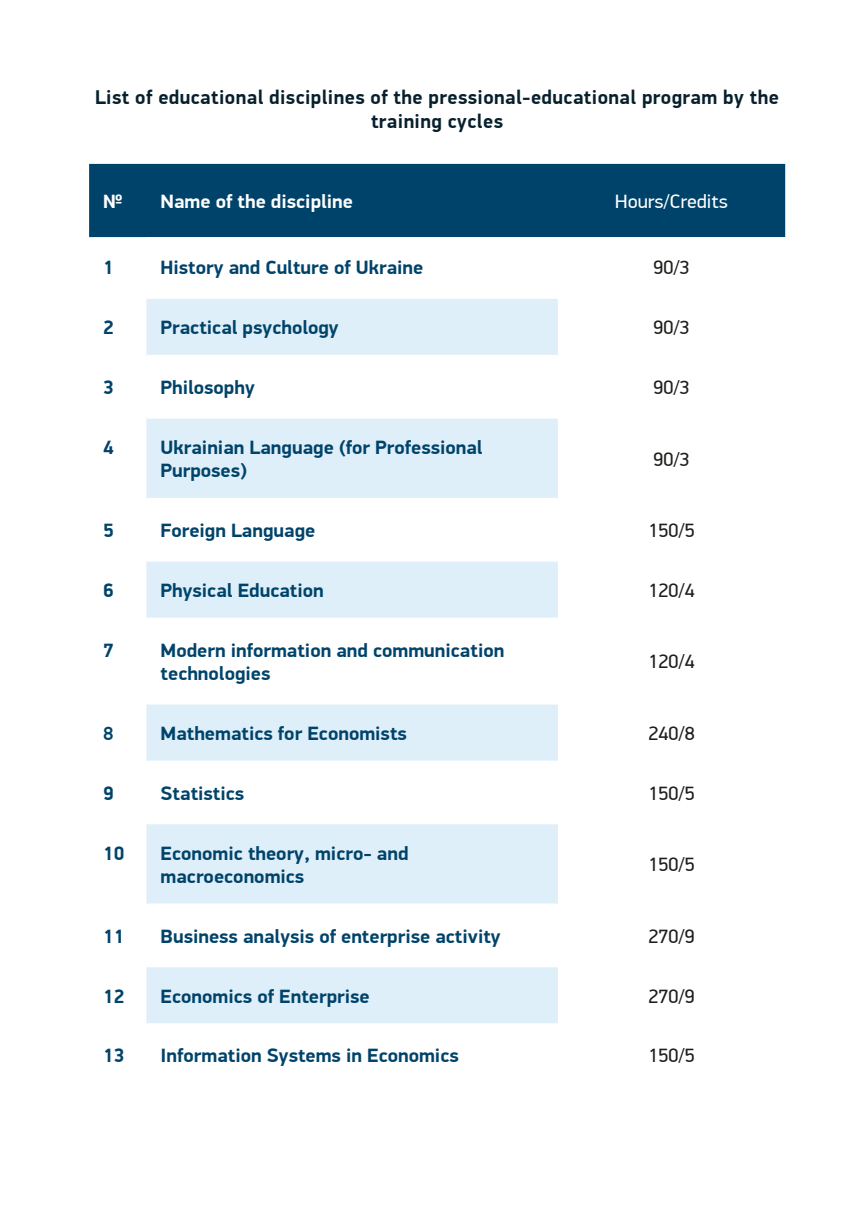
<style>
.page{position:relative;width:857px;height:1225px;background:#fff}
.page>*{position:absolute;margin:0;border:0;box-sizing:border-box;transform-origin:0 0}
.t1{font:700 20px/24px "PF Din Display Pro";letter-spacing:.02em;color:#07202d;text-align:center}
.t2{font:700 19.4px/23.2px "PF Din Display Pro";color:#00436a}
.t3{font:19.4px "PF Din Display Pro";color:#1d1d1b}
.t4{font:700 19.4px "PF Din Display Pro";color:#fff}
.t5{font:19.4px "PF Din Display Pro";color:#fff}
</style>
<div class="page">
<div style="left:89px;top:164px;width:695px;height:73px;background:#00436a"></div>
<svg style="left:146px;top:299px;width:412px;height:725px;fill:#deeff9"></svg>
<svg style="left:146px;top:561px;width:411px;height:462px;fill:#deeff9"></svg>
<hr style="left:146px;top:355px;width:411px;height:4px;background:#fff">
<hr style="left:146px;top:415px;width:411px;height:3px;background:#fff">
<hr style="left:146px;top:498px;width:411px;height:4px;background:#fff">
<hr style="left:146px;top:558px;width:411px;height:3px;background:#fff">
<svg style="left:146px;top:617px;width:411px;height:4px"></svg>
<hr style="left:146px;top:963px;width:411px;height:4px;background:#fff">
<hr style="left:146px;top:1023px;width:411px;height:4px;background:#fff">
<hr style="left:146px;top:700px;width:411px;height:4px;background:#fff">
<svg style="left:146px;top:760px;width:411px;height:4px"></svg>
<hr style="left:146px;top:820px;width:411px;height:4px;background:#fff">
<svg style="left:146px;top:903px;width:411px;height:4px"></svg>
<p class="t1" style="left:95px;top:86px;width:685px">List of educational disciplines of the pressional-educational program by the training cycles</p>
<p class="t4" style="left:103px;top:189px;width:21px">№</p>
<p class="t4" style="left:160px;top:189px;width:194px">Name of the discipline</p>
<p class="t5" style="left:615px;top:190px;width:114px">Hours/Credits</p>
<p class="t2" style="left:103px;top:256px;width:12px">1</p>
<p class="t2" style="left:160px;top:256px;width:264px">History and Culture of Ukraine</p>
<p class="t3" style="left:653px;top:256px;width:38px">90/3</p>
<p class="t2" style="left:103px;top:316px;width:12px">2</p>
<p class="t2" style="left:160px;top:316px;width:180px">Practical psychology</p>
<p class="t3" style="left:653px;top:316px;width:38px">90/3</p>
<p class="t2" style="left:103px;top:376px;width:12px">3</p>
<p class="t2" style="left:160px;top:376px;width:96px">Philosophy</p>
<p class="t3" style="left:653px;top:376px;width:38px">90/3</p>
<p class="t2" style="left:103px;top:436px;width:12px">4</p>
<p class="t2" style="left:160px;top:436px;width:323px">Ukrainian Language (for Professional<br>Purposes)</p>
<p class="t3" style="left:653px;top:447px;width:38px">90/3</p>
<p class="t2" style="left:103px;top:519px;width:12px">5</p>
<p class="t2" style="left:160px;top:519px;width:156px">Foreign Language</p>
<p class="t3" style="left:648px;top:519px;width:48px">150/5</p>
<p class="t2" style="left:103px;top:579px;width:12px">6</p>
<p class="t2" style="left:160px;top:579px;width:165px">Physical Education</p>
<p class="t3" style="left:648px;top:579px;width:48px">120/4</p>
<p class="t2" style="left:103px;top:639px;width:12px">7</p>
<p class="t2" style="left:160px;top:639px;width:345px">Modern information and communication technologies</p>
<p class="t3" style="left:648px;top:650px;width:48px">120/4</p>
<p class="t2" style="left:103px;top:722px;width:12px">8</p>
<p class="t2" style="left:160px;top:722px;width:248px">Mathematics for Economists</p>
<p class="t3" style="left:648px;top:721px;width:48px">240/8</p>
<p class="t2" style="left:103px;top:782px;width:12px">9</p>
<p class="t2" style="left:160px;top:782px;width:85px">Statistics</p>
<p class="t3" style="left:648px;top:781px;width:48px">150/5</p>
<p class="t2" style="left:103px;top:842px;width:23px">10</p>
<p class="t2" style="left:160px;top:842px;width:249px">Economic theory, micro- and macroeconomics</p>
<p class="t3" style="left:648px;top:853px;width:48px">150/5</p>
<p class="t2" style="left:103px;top:925px;width:23px">11</p>
<p class="t2" style="left:160px;top:925px;width:341px">Business analysis of enterprise activity</p>
<p class="t3" style="left:648px;top:924px;width:48px">270/9</p>
<p class="t2" style="left:103px;top:984px;width:23px">12</p>
<p class="t2" style="left:160px;top:984px;width:210px">Economics of Enterprise</p>
<p class="t3" style="left:648px;top:984px;width:48px">270/9</p>
<p class="t2" style="left:103px;top:1044px;width:23px">13</p>
<p class="t2" style="left:160px;top:1044px;width:299px">Information Systems in Economics</p>
<p class="t3" style="left:648px;top:1044px;width:48px">150/5</p>
</div>
